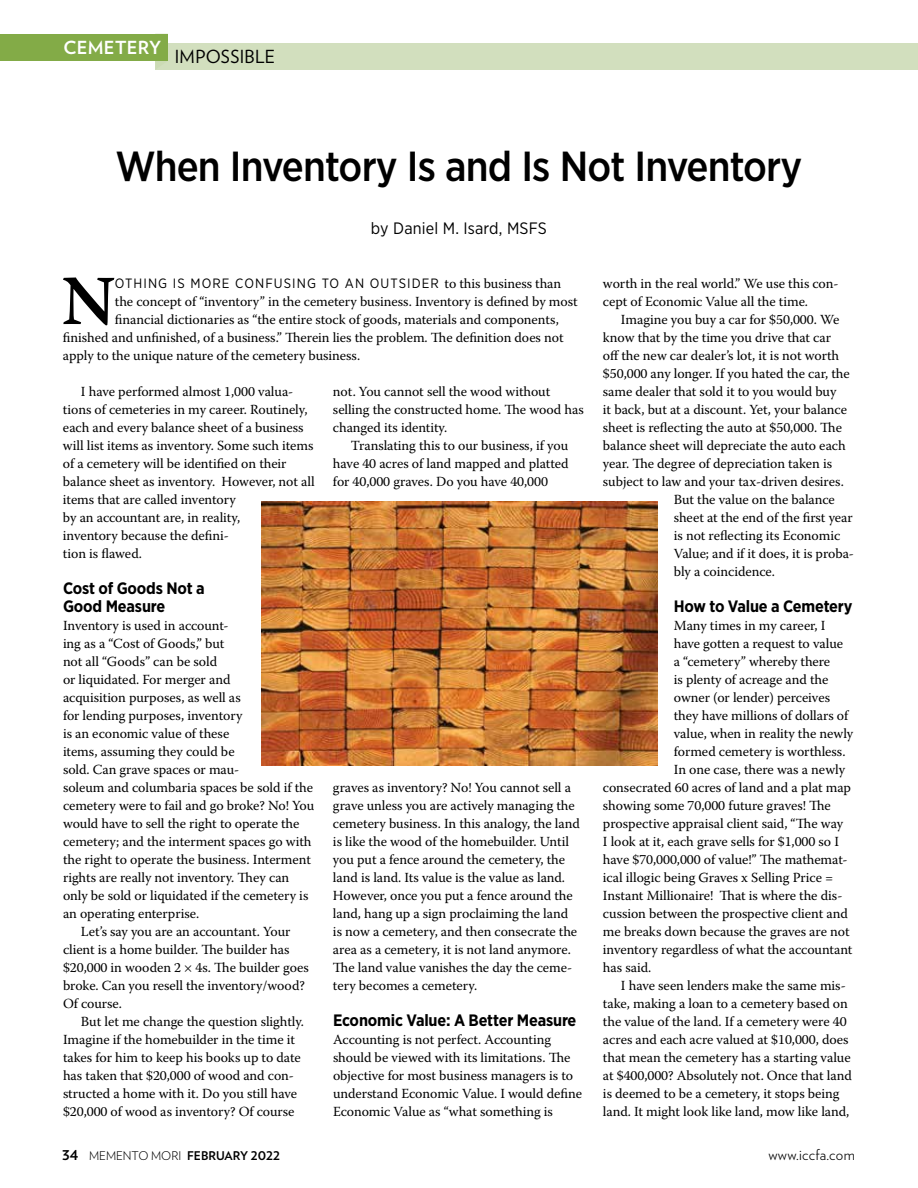
<style>
.page{position:relative;width:918px;height:1188px;background:#fff}
.page>*{position:absolute;margin:0;border:0;box-sizing:border-box;transform-origin:0 0}
.t1{font:600 70.05px "Warnock Pro";color:#000}
.t2{font:500 42px "Gotham Narrow";letter-spacing:-.02em;color:#000}
.t3{font:18px "Verlag";letter-spacing:.02em;color:#000}
.t4{font:700 18px "Verlag";letter-spacing:.02em;color:#fff}
.t5{font:700 16.5px/18px "Gotham Narrow";letter-spacing:-.01em;color:#000}
.t6{font:16.5px "Gotham Narrow";letter-spacing:.01em;color:#000}
.t7{font:300 15px "Verlag";letter-spacing:.02em;color:#000}
.t8{font:13.8px/18px "Warnock Pro";letter-spacing:-.005em;color:#000}
.t9{font:13.5px "Gotham Narrow";letter-spacing:.08em;color:#000}
.t10{font:700 12px "Verlag";color:#000}
.s1{font-family:"Warnock Pro";font-size:13.8px}
.s2{font-family:"Minion Pro"}
.s3{font-size:13.5px}
.s4{font-weight:300}
</style>
<div class="page">
<div style="left:155px;top:43px;width:763px;height:27px;background:#d2dfbe"></div>
<div style="left:0;top:34px;width:168px;height:27px;background:#83ab47"></div>
<img style="left:261px;top:501px;width:396px;height:265px">
<h3 class="t4" style="left:63px;top:34px;width:99px">CEMETERY</h3>
<h3 class="t3" style="left:175px;top:44px;width:102px">IMPOSSIBLE</h3>
<h2 class="t2" style="left:116px;top:140px;width:688px">When Inventory Is and Is Not Inventory</h2>
<p class="t6" style="left:371px;top:218px;width:178px">by Daniel M. Isard, MSFS</p>
<h1 class="t1" style="left:61px;top:259px;width:55px">N</h1>
<p class="t9" style="left:115px;top:275px;width:448px">OTHING IS MORE CONFUSING TO AN OUTSIDER <span class="s1">to this business than</span></p>
<p class="t8" style="left:115px;top:292px;width:464px">the concept of “inventory” in the cemetery business. Inventory is defined by most</p>
<p class="t8" style="left:115px;top:310px;width:445px">financial dictionaries as “the entire stock of goods, materials and components,</p>
<p class="t8" style="left:63px;top:328px;width:502px">finished and unfinished, of a business.” Therein lies the problem. The definition does not</p>
<p class="t8" style="left:63px;top:346px;width:299px">apply to the unique nature of the cemetery business.</p>
<p class="t8" style="left:63px;top:382px;width:253px;text-indent:18px">I have performed almost 1,000 valua&shy;tions of cemeteries in my career. Routinely, each and every balance sheet of a business will list items as inventory. Some such items of a cemetery will be identified on their balance sheet as inventory. However, not all items that are called inventory<br>by an accountant are, in reality,<br>inventory because the defini-<br>tion is flawed.</p>
<p class="t5" style="left:63px;top:579px;width:143px">Cost of Goods Not a<br>Good Measure</p>
<p class="t8" style="left:63px;top:616px;width:167px">Inventory is used in account-</p>
<p class="t8" style="left:63px;top:634px;width:163px">ing as a “Cost of Goods,” but</p>
<p class="t8" style="left:63px;top:652px;width:156px">not all “Goods” can be sold</p>
<p class="t8" style="left:63px;top:670px;width:169px">or liquidated. For merger and</p>
<p class="t8" style="left:63px;top:688px;width:179px">acquisition purposes, as well as</p>
<p class="t8" style="left:63px;top:706px;width:181px">for lending purposes, inventory</p>
<p class="t8" style="left:63px;top:724px;width:168px">is an economic value of these</p>
<p class="t8" style="left:63px;top:742px;width:173px">items, assuming they could be</p>
<p class="t8" style="left:63px;top:760px;width:178px">sold. Can grave spaces or mau-</p>
<p class="t8" style="left:63px;top:778px;width:252px">soleum and columbaria spaces be sold if the</p>
<p class="t8" style="left:63px;top:796px;width:253px">cemetery were to fail and go broke? No! You</p>
<p class="t8" style="left:63px;top:814px;width:238px">would have to sell the right to operate the</p>
<p class="t8" style="left:63px;top:832px;width:250px">cemetery; and the interment spaces go with</p>
<p class="t8" style="left:63px;top:850px;width:249px">the right to operate the business. Interment</p>
<p class="t8" style="left:63px;top:868px;width:228px">rights are really not inventory. They can</p>
<p class="t8" style="left:63px;top:886px;width:247px">only be sold or liquidated if the cemetery is</p>
<p class="t8" style="left:63px;top:904px;width:138px">an operating enterprise.</p>
<p class="t8" style="left:81px;top:922px;width:211px">Let’s say you are an accountant. Your</p>
<p class="t8" style="left:63px;top:940px;width:228px">client is a home builder. The builder has</p>
<p class="t8" style="left:63px;top:958px;width:247px">$20,000 in wooden 2 <span class="s2">×</span> 4s. The builder goes</p>
<p class="t8" style="left:63px;top:976px;width:243px">broke. Can you resell the inventory/wood?</p>
<p class="t8" style="left:63px;top:994px;width:60px">Of course.</p>
<p class="t8" style="left:81px;top:1012px;width:225px">But let me change the question slightly.</p>
<p class="t8" style="left:63px;top:1030px;width:234px">Imagine if the homebuilder in the time it</p>
<p class="t8" style="left:63px;top:1048px;width:239px">takes for him to keep his books up to date</p>
<p class="t8" style="left:63px;top:1066px;width:232px">has taken that $20,000 of wood and con-</p>
<p class="t8" style="left:63px;top:1084px;width:236px">structed a home with it. Do you still have</p>
<p class="t8" style="left:63px;top:1102px;width:233px">$20,000 of wood as inventory? Of course</p>
<p class="t8" style="left:333px;top:382px;width:252px">not. You cannot sell the wood without selling the constructed home. The wood has changed its identity.</p>
<p class="t8" style="left:333px;top:436px;width:237px;text-align:justify;text-indent:18px">Translating this to our business, if you have 40 acres of land mapped and platted for 40,000 graves. Do you have 40,000</p>
<p class="t8" style="left:333px;top:778px;width:248px">graves as inventory? No! You cannot sell a grave unless you are actively managing the cemetery business. In this analogy, the land is like the wood of the homebuilder. Until you put a fence around the cemetery, the land is land. Its value is the value as land.<br>However, once you put a fence around the land, hang up a sign proclaiming the land is now a cemetery, and then consecrate the area as a cemetery, it is not land anymore.<br>The land value vanishes the day the ceme&shy;tery becomes a cemetery.</p>
<p class="t5" style="left:333px;top:1011px;width:245px">Economic Value: A Better Measure</p>
<p class="t8" style="left:333px;top:1030px;width:250px">Accounting is not perfect. Accounting should be viewed with its limitations. The objective for most business managers is to understand Economic Value. I would define Economic Value as “what something is</p>
<p class="t8" style="left:603px;top:274px;width:237px">worth in the real world.” We use this con&shy;cept of Economic Value all the time.</p>
<p class="t8" style="left:621px;top:310px;width:220px">Imagine you buy a car for $50,000. We</p>
<p class="t8" style="left:603px;top:328px;width:230px">know that by the time you drive that car</p>
<p class="t8" style="left:603px;top:346px;width:238px">off the new car dealer’s lot, it is not worth</p>
<p class="t8" style="left:603px;top:364px;width:248px">$50,000 any longer. If you hated the car, the</p>
<p class="t8" style="left:603px;top:382px;width:235px">same dealer that sold it to you would buy</p>
<p class="t8" style="left:603px;top:400px;width:246px">it back, but at a discount. Yet, your balance</p>
<p class="t8" style="left:603px;top:418px;width:241px">sheet is reflecting the auto at $50,000. The</p>
<p class="t8" style="left:603px;top:436px;width:244px">balance sheet will depreciate the auto each</p>
<p class="t8" style="left:603px;top:454px;width:231px">year. The degree of depreciation taken is</p>
<p class="t8" style="left:603px;top:472px;width:242px">subject to law and your tax-driven desires.</p>
<p class="t8" style="left:674px;top:490px;width:163px">But the value on the balance</p>
<p class="t8" style="left:674px;top:508px;width:181px">sheet at the end of the first year</p>
<p class="t8" style="left:674px;top:526px;width:168px">is not reflecting its Economic</p>
<p class="t8" style="left:674px;top:544px;width:182px">Value; and if it does, it is proba-</p>
<p class="t8" style="left:674px;top:562px;width:103px">bly a coincidence.</p>
<p class="t5" style="left:674px;top:597px;width:180px">How to Value a Cemetery</p>
<p class="t8" style="left:674px;top:616px;width:153px">Many times in my career, I</p>
<p class="t8" style="left:674px;top:634px;width:171px">have gotten a request to value</p>
<p class="t8" style="left:674px;top:652px;width:158px">a “cemetery” whereby there</p>
<p class="t8" style="left:674px;top:670px;width:156px">is plenty of acreage and the</p>
<p class="t8" style="left:674px;top:688px;width:158px">owner (or lender) perceives</p>
<p class="t8" style="left:674px;top:706px;width:176px">they have millions of dollars of</p>
<p class="t8" style="left:674px;top:724px;width:181px">value, when in reality the newly</p>
<p class="t8" style="left:674px;top:742px;width:173px">formed cemetery is worthless.</p>
<p class="t8" style="left:674px;top:760px;width:173px">In one case, there was a newly</p>
<p class="t8" style="left:603px;top:778px;width:250px">consecrated 60 acres of land and a plat map</p>
<p class="t8" style="left:603px;top:796px;width:229px">showing some 70,000 future graves! The</p>
<p class="t8" style="left:603px;top:814px;width:242px">prospective appraisal client said, “The way</p>
<p class="t8" style="left:603px;top:832px;width:238px">I look at it, each grave sells for $1,000 so I</p>
<p class="t8" style="left:603px;top:850px;width:246px">have $70,000,000 of value!” The mathemat-</p>
<p class="t8" style="left:603px;top:868px;width:232px">ical illogic being Graves x Selling Price =</p>
<p class="t8" style="left:603px;top:886px;width:241px">Instant Millionaire! That is where the dis-</p>
<p class="t8" style="left:603px;top:904px;width:246px">cussion between the prospective client and</p>
<p class="t8" style="left:603px;top:922px;width:248px">me breaks down because the graves are not</p>
<p class="t8" style="left:603px;top:940px;width:251px">inventory regardless of what the accountant</p>
<p class="t8" style="left:603px;top:958px;width:50px">has said.</p>
<p class="t8" style="left:621px;top:976px;width:226px">I have seen lenders make the same mis-</p>
<p class="t8" style="left:603px;top:994px;width:246px">take, making a loan to a cemetery based on</p>
<p class="t8" style="left:603px;top:1012px;width:245px">the value of the land. If a cemetery were 40</p>
<p class="t8" style="left:603px;top:1030px;width:247px">acres and each acre valued at $10,000, does</p>
<p class="t8" style="left:603px;top:1048px;width:249px">that mean the cemetery has a starting value</p>
<p class="t8" style="left:603px;top:1066px;width:250px">at $400,000? Absolutely not. Once that land</p>
<p class="t8" style="left:603px;top:1084px;width:238px">is deemed to be a cemetery, it stops being</p>
<p class="t8" style="left:603px;top:1102px;width:248px">land. It might look like land, mow like land,</p>
<p class="t10" style="left:62px;top:1146px;width:219px"><span class="s3">34</span> <span class="s4">MEMENTO MORI</span> FEBRUARY 2022</p>
<p class="t7" style="left:768px;top:1143px;width:88px">www.iccfa.com</p>
</div>
